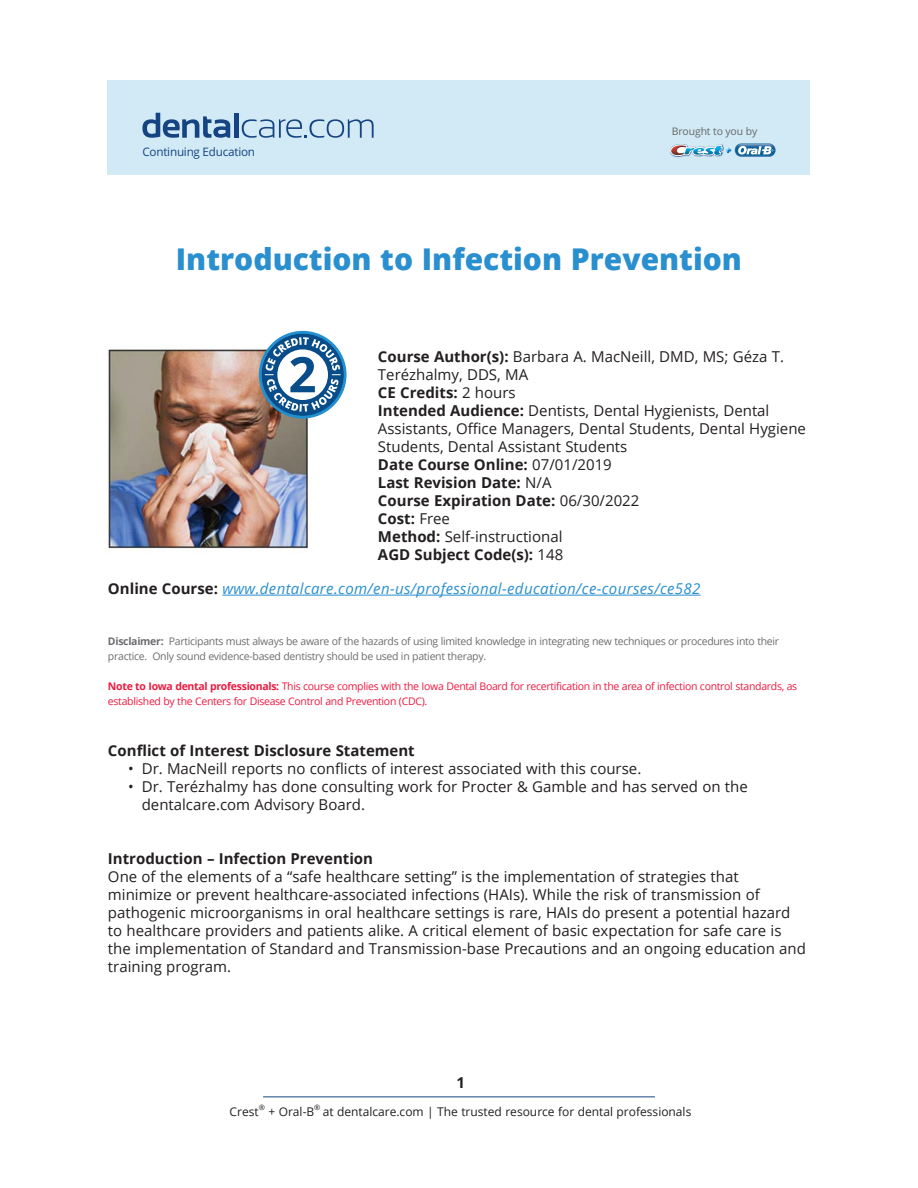
<style>
.page{position:relative;width:918px;height:1188px;background:#fff}
.page>*{position:absolute;margin:0;border:0;box-sizing:border-box;transform-origin:0 0}
.t1{font:800 30px "Open Sans";color:#298fce}
.Main_Body{font:15px/18px "Open Sans";color:#231f20}
.Main_Body-2{font:700 15px "Open Sans";color:#231f20}
.indented_bullets{font:15px/18px "Open Sans";color:#231f20}
.Figure{font:italic 15px "Open Sans";letter-spacing:.025em;color:#298fce}
.t2{font:12px "Open Sans";color:#231f20}
.t3{font:11.7px "Open Sans";letter-spacing:-.02em;color:#164482}
.Main_Body-3{font:10.5px/15px "Open Sans";letter-spacing:-.03em;color:#6c6d70}
.Main_Body-4{font:10.5px/15px "Open Sans";letter-spacing:-.03em;color:#ed1a40}
.t4{font:10.35px "Open Sans";letter-spacing:-.01em;color:#676766}
.t5{font:7.5px "Open Sans";color:#231f20}
.s1{font-weight:700}
.s2{font-weight:400}
.s3{font-weight:700;font-style:normal;color:#231f20}
</style>
<div class="page">
<hr style="left:263px;top:1096px;width:392px;height:1px;background:#164481">
<img style="left:106px;top:349px;width:202px;height:204px">
<div style="left:107px;top:80px;width:703px;height:95px;background:#d1eaf6"></div>
<svg style="left:142px;top:113px;width:88px;height:25px"></svg>
<div style="left:234px;top:113px;width:5px;height:25px;background:#164482"></div>
<svg style="left:242px;top:119px;width:132px;height:19px"></svg>
<svg style="left:670px;top:144px;width:105px;height:13px"></svg>
<img style="left:671px;top:145px;width:45px;height:10px">
<hr style="left:222px;top:595px;width:479px;height:1px;background:#298fce">
<svg style="left:259px;top:331px;width:88px;height:88px"></svg>
<div style="left:262px;top:334px;width:82px;height:82px;background:#084d89;border-radius:50%"></div>
<svg style="left:265px;top:337px;width:76px;height:75px"></svg>
<p class="t3" style="left:142px;top:144px;width:114px">Continuing Education</p>
<p class="t4" style="left:672px;top:124px;width:87px">Brought to you by</p>
<p class="t1" style="left:176px;top:236px;width:568px">Introduction to Infection Prevention</p>
<p class="Main_Body" style="left:378px;top:348px;width:408px"><span class="s1">Course Author(s):</span> Barbara A. MacNeill, DMD, MS; Géza T.<br>Terézhalmy, DDS, MA</p>
<p class="Main_Body-2" style="left:378px;top:382px;width:139px">CE Credits: <span class="s2">2 hours</span></p>
<p class="Main_Body" style="left:378px;top:402px;width:430px"><span class="s1">Intended Audience:</span> Dentists, Dental Hygienists, Dental<br>Assistants, Office Managers, Dental Students, Dental Hygiene<br>Students, Dental Assistant Students</p>
<p class="Main_Body-2" style="left:378px;top:454px;width:235px">Date Course Online: <span class="s2">07/01/2019</span></p>
<p class="Main_Body-2" style="left:378px;top:472px;width:175px">Last Revision Date: <span class="s2">N/A</span></p>
<p class="Main_Body-2" style="left:378px;top:490px;width:263px">Course Expiration Date: <span class="s2">06/30/2022</span></p>
<p class="Main_Body-2" style="left:378px;top:508px;width:74px">Cost: <span class="s2">Free</span></p>
<p class="Main_Body" style="left:378px;top:528px;width:186px"><span class="s1">Method:</span> Self-instructional</p>
<p class="Main_Body-2" style="left:378px;top:544px;width:187px">AGD Subject Code(s): <span class="s2">148</span></p>
<p class="Figure" style="left:108px;top:578px;width:594px"><span class="s3">Online Course:</span> www.dentalcare.com/en-us/professional-education/ce-courses/ce582</p>
<p class="Main_Body-3" style="left:108px;top:633px;width:673px"><span class="s1">Disclaimer:</span> Participants must always be aware of the hazards of using limited knowledge in integrating new techniques or procedures into their practice. Only sound evidence-based dentistry should be used in patient therapy.</p>
<p class="Main_Body-4" style="left:108px;top:678px;width:691px"><span class="s1">Note to Iowa dental professionals:</span> This course complies with the Iowa Dental Board for recertification in the area of infection control standards, as established by the Centers for Disease Control and Prevention (CDC).</p>
<p class="Main_Body-2" style="left:108px;top:740px;width:308px">Conflict of Interest Disclosure Statement</p>
<p class="indented_bullets" style="left:128px;top:759px;width:515px">• Dr. MacNeill reports no conflicts of interest associated with this course.</p>
<p class="indented_bullets" style="left:142px;top:777px;width:608px;text-indent:-14px">• Dr. Terézhalmy has done consulting work for Procter &amp; Gamble and has served on the dentalcare.com Advisory Board.</p>
<p class="Main_Body-2" style="left:108px;top:848px;width:267px">Introduction – Infection Prevention</p>
<p class="Main_Body" style="left:108px;top:867px;width:700px">One of the elements of a “safe healthcare setting” is the implementation of strategies that minimize or prevent healthcare-associated infections (HAIs). While the risk of transmission of pathogenic microorganisms in oral healthcare settings is rare, HAIs do present a potential hazard to healthcare providers and patients alike. A critical element of basic expectation for safe care is the implementation of Standard and Transmission-base Precautions and an ongoing education and training program.</p>
<p class="Main_Body-2" style="left:456px;top:1072px;width:10px">1</p>
<p class="t2" style="left:230px;top:1103px;width:31px">Crest</p>
<p class="t5" style="left:259px;top:1102px;width:8px">®</p>
<p class="t2" style="left:268px;top:1103px;width:47px">+ Oral-B</p>
<p class="t5" style="left:314px;top:1102px;width:8px">®</p>
<p class="t2" style="left:323px;top:1103px;width:370px">at dentalcare.com | The trusted resource for dental professionals</p>
</div>
